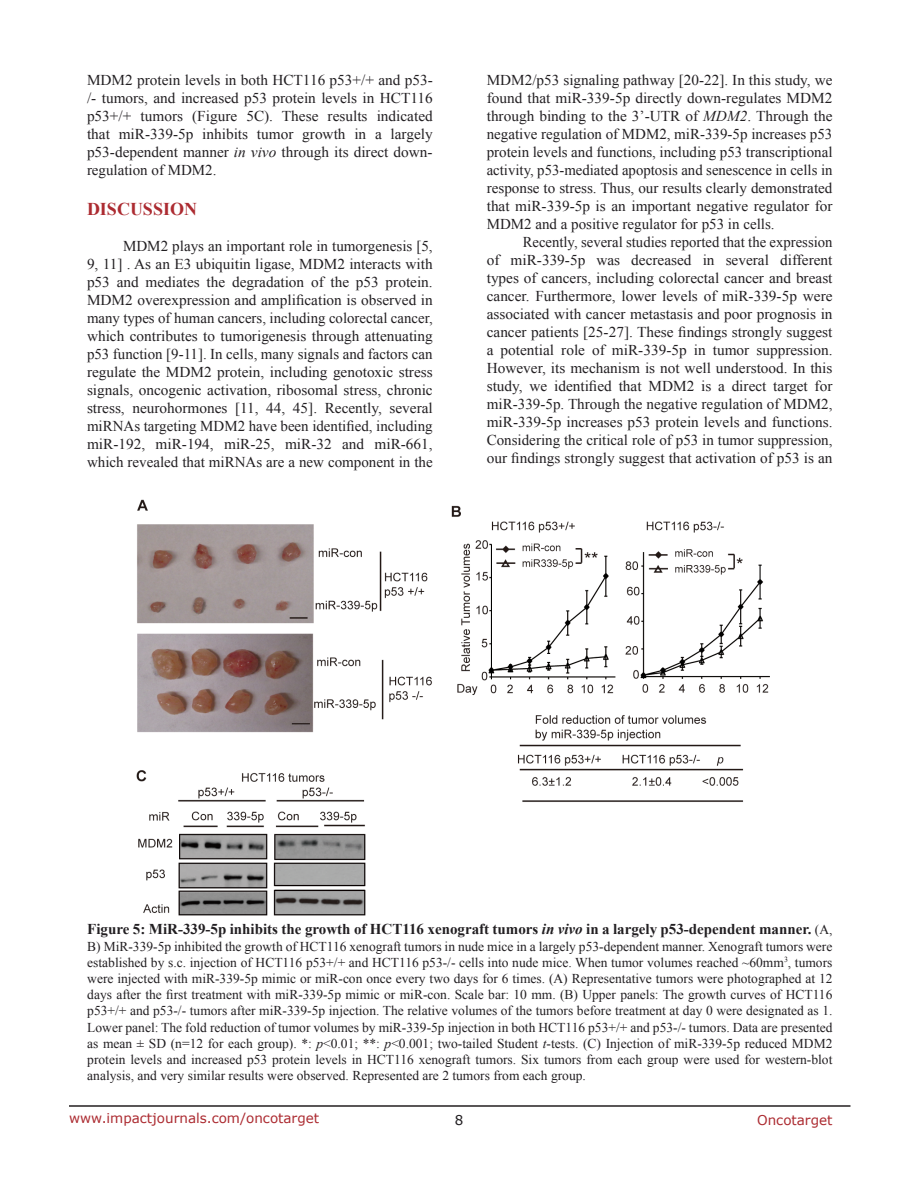
<style>
.page{position:relative;width:918px;height:1188px;background:#fff}
.page>*{position:absolute;margin:0;border:0;box-sizing:border-box;transform-origin:0 0}
.Heading{font:700 18px "Times New Roman";color:#ac2b31}
.BodyText{font:15px/18px "Times New Roman";color:#221f22;text-align:justify}
.FigureText{font:700 15px "Times New Roman";color:#221f22}
.FigureText-2{font:13.5px/16.2px "Times New Roman";color:#221f22;text-align:justify}
.t1{font:13.5px "Verdana";color:#ac2b31}
.t2{font:13.5px "Verdana";color:#221f22}
.s1{font-style:italic}
.s2{font-weight:400;font-size:13.5px}
</style>
<div class="page">
<hr style="left:69px;top:1105px;width:781px;height:2px;background:#231f20">
<img style="left:136px;top:499px;width:634px;height:417px">
<p class="BodyText" style="left:87px;top:71px;width:347px">MDM2 protein levels in both HCT116 p53+/+ and p53- /- tumors, and increased p53 protein levels in HCT116 p53+/+ tumors (Figure 5C). These results indicated that miR-339-5p inhibits tumor growth in a largely p53-dependent manner <span class="s1">in vivo</span> through its direct down&shy;regulation of MDM2.</p>
<p class="Heading" style="left:87px;top:197px;width:112px">DISCUSSION</p>
<p class="BodyText" style="left:87px;top:237px;width:347px;text-indent:36px">MDM2 plays an important role in tumorgenesis [5, 9, 11] . As an E3 ubiquitin ligase, MDM2 interacts with p53 and mediates the degradation of the p53 protein.<br>MDM2 overexpression and amplification is observed in many types of human cancers, including colorectal cancer, which contributes to tumorigenesis through attenuating p53 function [9-11]. In cells, many signals and factors can regulate the MDM2 protein, including genotoxic stress signals, oncogenic activation, ribosomal stress, chronic stress, neurohormones [11, 44, 45]. Recently, several miRNAs targeting MDM2 have been identified, including miR-192, miR-194, miR-25, miR-32 and miR-661, which revealed that miRNAs are a new component in the</p>
<p class="BodyText" style="left:487px;top:71px;width:347px">MDM2/p53 signaling pathway [20-22]. In this study, we found that miR-339-5p directly down-regulates MDM2 through binding to the 3’-UTR of <span class="s1">MDM2</span>. Through the negative regulation of MDM2, miR-339-5p increases p53 protein levels and functions, including p53 transcriptional activity, p53-mediated apoptosis and senescence in cells in response to stress. Thus, our results clearly demonstrated that miR-339-5p is an important negative regulator for MDM2 and a positive regulator for p53 in cells.</p>
<p class="BodyText" style="left:487px;top:233px;width:347px;text-indent:36px">Recently, several studies reported that the expression of miR-339-5p was decreased in several different types of cancers, including colorectal cancer and breast cancer. Furthermore, lower levels of miR-339-5p were associated with cancer metastasis and poor prognosis in cancer patients [25-27]. These findings strongly suggest a potential role of miR-339-5p in tumor suppression.<br>However, its mechanism is not well understood. In this study, we identified that MDM2 is a direct target for miR-339-5p. Through the negative regulation of MDM2, miR-339-5p increases p53 protein levels and functions.<br>Considering the critical role of p53 in tumor suppression, our findings strongly suggest that activation of p53 is an</p>
<p class="FigureText" style="left:87px;top:919px;width:747px">Figure 5: MiR-339-5p inhibits the growth of HCT116 xenograft tumors <span class="s1">in vivo</span> in a largely p53-dependent manner. <span class="s2">(A,</span></p>
<p class="FigureText-2" style="left:87px;top:938px;width:747px">B) MiR-339-5p inhibited the growth of HCT116 xenograft tumors in nude mice in a largely p53-dependent manner. Xenograft tumors were established by s.c. injection of HCT116 p53+/+ and HCT116 p53-/- cells into nude mice. When tumor volumes reached ~60mm<sup>3</sup>, tumors were injected with miR-339-5p mimic or miR-con once every two days for 6 times. (A) Representative tumors were photographed at 12 days after the first treatment with miR-339-5p mimic or miR-con. Scale bar: 10 mm. (B) Upper panels: The growth curves of HCT116 p53+/+ and p53-/- tumors after miR-339-5p injection. The relative volumes of the tumors before treatment at day 0 were designated as 1.<br>Lower panel: The fold reduction of tumor volumes by miR-339-5p injection in both HCT116 p53+/+ and p53-/- tumors. Data are presented as mean ± SD (n=12 for each group). *: <span class="s1">p</span>&lt;0.01; **: <span class="s1">p</span>&lt;0.001; two-tailed Student <span class="s1">t</span>-tests. (C) Injection of miR-339-5p reduced MDM2 protein levels and increased p53 protein levels in HCT116 xenograft tumors. Six tumors from each group were used for western-blot analysis, and very similar results were observed. Represented are 2 tumors from each group.</p>
<p class="t1" style="left:69px;top:1109px;width:252px">www.impactjournals.com/oncotarget</p>
<p class="t2" style="left:455px;top:1111px;width:10px">8</p>
<p class="t1" style="left:757px;top:1111px;width:77px">Oncotarget</p>
</div>
